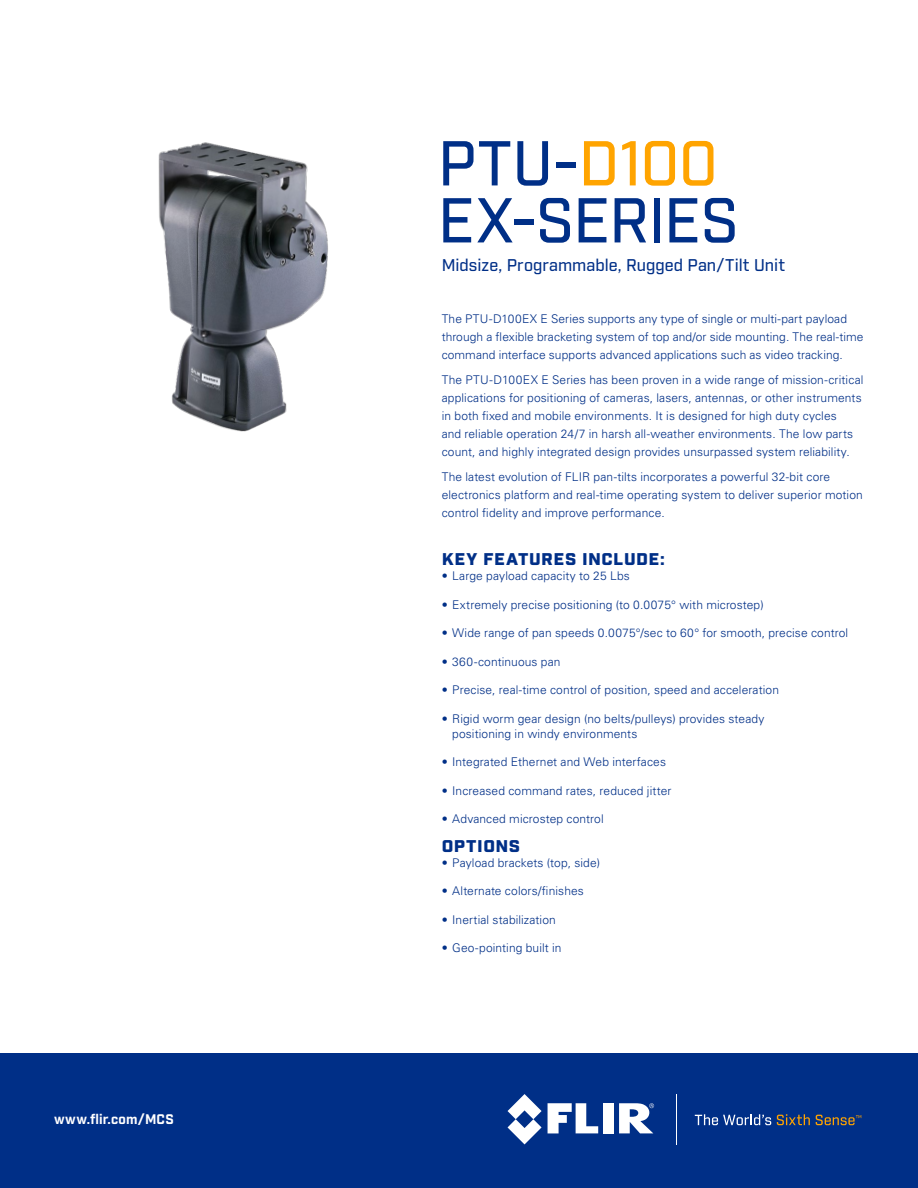
<style>
.page{position:relative;width:918px;height:1188px;background:#fff}
.page>*{position:absolute;margin:0;border:0;box-sizing:border-box;transform-origin:0 0}
.t1{font:500 61.5px/57px "Industry";letter-spacing:-.01em;color:#002f87}
.t2{font:500 16.5px "Industry";color:#002f87}
.t3{font:900 16.5px "Industry";letter-spacing:.03em;color:#002f87;scale:1.1 1}
.t4{font:700 13.5px "Industry";letter-spacing:.015em;color:#fff}
.t5{font:300 12px/18px "Univers LT Std";letter-spacing:.01em;color:#002f87}
.s1{color:#ffa400}
</style>
<div class="page">
<div style="left:0;top:1053px;width:918px;height:135px;background:#002f87"></div>
<svg style="left:548px;top:1103px;width:50px;height:30px"></svg>
<div style="left:603px;top:1103px;width:11px;height:30px;background:#fff"></div>
<svg style="left:508px;top:1094px;width:34px;height:50px"></svg>
<svg style="left:619px;top:1103px;width:35px;height:30px"></svg>
<svg style="left:695px;top:1114px;width:76px;height:11px"></svg>
<svg style="left:777px;top:1114px;width:33px;height:11px"></svg>
<svg style="left:816px;top:1115px;width:45px;height:10px"></svg>
<hr style="left:676px;top:1094px;width:1px;height:50px;background:#fff">
<img style="left:158px;top:142px;width:170px;height:290px">
<p class="t4" style="left:54px;top:1110px;width:121px">www.flir.com/MCS</p>
<h1 class="t1" style="left:438px;top:137px;width:303px">PTU-<span class="s1">D100<br></span>EX-SERIES</h1>
<h2 class="t2" style="left:442px;top:256px;width:345px">Midsize, Programmable, Rugged Pan/Tilt Unit</h2>
<p class="t5" style="left:442px;top:310px;width:423px">The PTU-D100EX E Series supports any type of single or multi-part payload through a flexible bracketing system of top and/or side mounting. The real-time command interface supports advanced applications such as video tracking.</p>
<p class="t5" style="left:442px;top:371px;width:423px">The PTU-D100EX E Series has been proven in a wide range of mission-critical applications for positioning of cameras, lasers, antennas, or other instruments in both fixed and mobile environments. It is designed for high duty cycles<br>and reliable operation 24/7 in harsh all-weather environments. The low parts count, and highly integrated design provides unsurpassed system reliability.</p>
<p class="t5" style="left:442px;top:467px;width:423px">The latest evolution of FLIR pan-tilts incorporates a powerful 32-bit core electronics platform and real-time operating system to deliver superior motion control fidelity and improve performance.</p>
<h2 class="t3" style="left:442px;top:549px;width:204px">KEY FEATURES INCLUDE:</h2>
<p class="t5" style="left:442px;top:567px;width:190px">• Large payload capacity to 25 Lbs</p>
<p class="t5" style="left:442px;top:596px;width:323px">• Extremely precise positioning (to 0.0075° with microstep)</p>
<p class="t5" style="left:442px;top:624px;width:408px">• Wide range of pan speeds 0.0075°/sec to 60° for smooth, precise control</p>
<p class="t5" style="left:442px;top:653px;width:120px">• 360-continuous pan</p>
<p class="t5" style="left:442px;top:681px;width:339px">• Precise, real-time control of position, speed and acceleration</p>
<p class="t5" style="left:452px;top:711px;width:314px;line-height:15px;text-indent:-10px">• Rigid worm gear design (no belts/pulleys) provides steady positioning in windy environments</p>
<p class="t5" style="left:442px;top:753px;width:226px">• Integrated Ethernet and Web interfaces</p>
<p class="t5" style="left:442px;top:782px;width:231px">• Increased command rates, reduced jitter</p>
<p class="t5" style="left:442px;top:810px;width:164px">• Advanced microstep control</p>
<h2 class="t3" style="left:442px;top:836px;width:73px">OPTIONS</h2>
<p class="t5" style="left:442px;top:854px;width:160px">• Payload brackets (top, side)</p>
<p class="t5" style="left:442px;top:882px;width:144px">• Alternate colors/finishes</p>
<p class="t5" style="left:442px;top:911px;width:116px">• Inertial stabilization</p>
<p class="t5" style="left:442px;top:939px;width:121px">• Geo-pointing built in</p>
</div>
